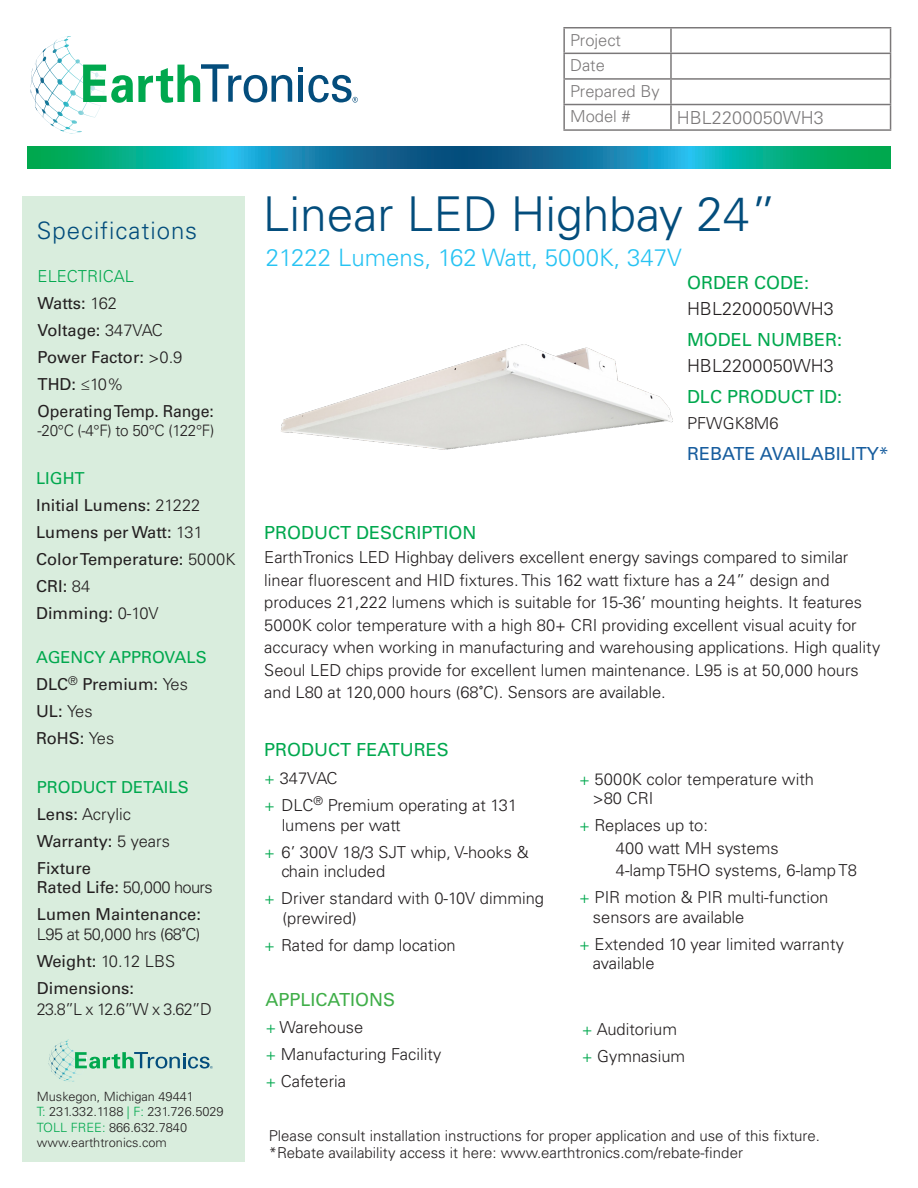
<style>
.page{position:relative;width:918px;height:1188px;background:#fff}
.page>*{position:absolute;margin:0;border:0;box-sizing:border-box;transform-origin:0 0}
.t1{font:300 48px "Univers LT Std";color:#034d7c}
.t2{font:300 24px "Univers LT Std";color:#27c3f3}
.t3{font:300 24px "Univers LT Std";letter-spacing:.04em;color:#034d7c}
.t4{font:18px "Univers LT Std";color:#00a84e}
.t5{font:300 18px "Univers LT Std";color:#231f20}
.t6{font:18px "Univers LT Std";color:#175d9e}
.t7{font:18px "Univers LT Std";color:#40ae49}
.t8{font:300 16.5px/22.5px "Univers LT Std";color:#231f20}
.t9{font:16.5px/27px "Univers LT Std";color:#231f20}
.t10{font:16.5px/27px "Univers LT Std";color:#00a84e}
.t11{font:300 16.5px "Univers LT Std";letter-spacing:-.04em;color:#231f20}
.t12{font:16.5px "Univers LT Std";color:#231f20;scale:.96 1}
.t13{font:300 16.5px "Univers LT Std";letter-spacing:-.03em;color:#231f20}
.t14{font:300 15.75px "Univers LT Std";letter-spacing:-.02em;color:#231f20}
.t15{font:300 15px "Univers LT Std";color:#231f20}
.t16{font:300 12.75px/15.3px "Univers LT Std";color:#231f20}
.s1{font-weight:300;color:#00a84e}
.s2{font-weight:300}
.s3{color:#00a84e}
.s4{color:#231f20}
.s5{font-weight:300;color:#231f20}
.s6{font-weight:400}
.s7{font-family:"Adelle Sans Cnd";font-weight:400}
</style>
<div class="page">
<img style="left:281px;top:344px;width:392px;height:106px">
<div style="left:22px;top:197px;width:223px;height:965px;background:#d9eddd"></div>
<svg style="left:27px;top:146px;width:864px;height:22px;background:#0d9298"></svg>
<svg style="left:49px;top:1040px;width:19px;height:23px"></svg>
<svg style="left:75px;top:1052px;width:138px;height:17px"></svg>
<svg style="left:31px;top:36px;width:39px;height:53px"></svg>
<svg style="left:83px;top:64px;width:209px;height:39px"></svg>
<svg style="left:298px;top:67px;width:60px;height:36px"></svg>
<hr style="left:563px;top:27px;width:108px;height:2px;background:#231f20">
<hr style="left:563px;top:28px;width:2px;height:25px;background:#231f20">
<hr style="left:671px;top:27px;width:220px;height:2px;background:#231f20">
<hr style="left:670px;top:28px;width:2px;height:25px;background:#231f20">
<hr style="left:563px;top:53px;width:108px;height:1px;background:#231f20">
<hr style="left:563px;top:54px;width:2px;height:24px;background:#231f20">
<hr style="left:671px;top:53px;width:220px;height:1px;background:#231f20">
<hr style="left:670px;top:54px;width:2px;height:24px;background:#231f20">
<hr style="left:563px;top:78px;width:108px;height:2px;background:#231f20">
<hr style="left:563px;top:80px;width:2px;height:24px;background:#231f20">
<hr style="left:671px;top:78px;width:220px;height:2px;background:#231f20">
<hr style="left:670px;top:80px;width:2px;height:24px;background:#231f20">
<hr style="left:563px;top:104px;width:108px;height:1px;background:#231f20">
<hr style="left:563px;top:105px;width:2px;height:24px;background:#231f20">
<hr style="left:671px;top:104px;width:220px;height:1px;background:#231f20">
<hr style="left:670px;top:105px;width:2px;height:24px;background:#231f20">
<svg style="left:890px;top:28px;width:1px;height:101px"></svg>
<hr style="left:563px;top:129px;width:108px;height:2px;background:#231f20">
<hr style="left:671px;top:129px;width:220px;height:2px;background:#231f20">
<p class="t3" style="left:37px;top:216px;width:162px">Specifications</p>
<p class="t9" style="left:38px;top:263px;width:127px"><span class="s1">ELECTRICAL<br></span>Watts: <span class="s2">162<br></span>Voltage: <span class="s2">347VAC</span></p>
<p class="t9" style="left:38px;top:344px;width:146px">Power Factor: <span class="s2">&gt;0.9</span></p>
<p class="t9" style="left:38px;top:371px;width:88px">THD: <span class="s2">≤10%</span></p>
<p class="t12" style="left:38px;top:401px;width:185px">Operating Temp. Range:</p>
<p class="t14" style="left:38px;top:421px;width:178px">-20°C (-4°F) to 50°C (122°F)</p>
<p class="t9" style="left:36px;top:464px;width:168px"><span class="s3">LIGHT<br></span>Initial Lumens: <span class="s2">21222<br></span>Lumens per Watt: <span class="s2">131</span></p>
<p class="t9" style="left:36px;top:545px;width:201px">Color Temperature: <span class="s2">5000K</span></p>
<p class="t9" style="left:36px;top:572px;width:124px">CRI: <span class="s2">84<br></span>Dimming: <span class="s2">0-10V</span></p>
<p class="t10" style="left:36px;top:643px;width:172px">AGENCY APPROVALS<br><span class="s4">DLC</span><sup>®</sup> <span class="s4">Premium:</span> <span class="s5">Yes<br></span><span class="s4">UL:</span> <span class="s5">Yes</span></p>
<p class="t9" style="left:36px;top:724px;width:80px">RoHS: <span class="s2">Yes</span></p>
<p class="t10" style="left:37px;top:773px;width:153px">PRODUCT DETAILS<br><span class="s4">Lens:</span> <span class="s5">Acrylic<br></span><span class="s4">Warranty:</span> <span class="s5">5 years</span></p>
<p class="t9" style="left:37px;top:854px;width:56px">Fixture</p>
<p class="t11" style="left:37px;top:877px;width:177px"><span class="s6">Rated Life:</span> 50,000 hours</p>
<p class="t9" style="left:37px;top:901px;width:166px">Lumen Maintenance:</p>
<p class="t13" style="left:37px;top:924px;width:165px">L95 at 50,000 hrs (68<span class="s7">°</span>C)</p>
<p class="t8" style="left:37px;top:949px;width:140px"><span class="s6">Weight:</span> 10.12 LBS</p>
<p class="t9" style="left:37px;top:974px;width:99px">Dimensions:</p>
<p class="t8" style="left:37px;top:997px;width:176px">23.8”L x 12.6”W x 3.62”D</p>
<p class="t16" style="left:37px;top:1089px;width:188px">Muskegon, Michigan 49441<br><span class="s3">T:</span> 231.332.1188 <span class="s3">| F:</span> 231.726.5029<br><span class="s3">TOLL FREE:</span> 866.632.7840 www.earthtronics.com</p>
<p class="t8" style="left:570px;top:27px;width:91px;line-height:25.7px">Project<br>Date<br>Prepared By<br>Model #</p>
<p class="t5" style="left:677px;top:106px;width:148px">HBL2200050WH3</p>
<p class="t1" style="left:263px;top:185px;width:515px">Linear LED Highbay 24”</p>
<p class="t4" style="left:687px;top:272px;width:124px">ORDER CODE:</p>
<p class="t5" style="left:687px;top:298px;width:148px">HBL2200050WH3</p>
<p class="t4" style="left:687px;top:329px;width:157px">MODEL NUMBER:</p>
<p class="t5" style="left:687px;top:355px;width:148px">HBL2200050WH3</p>
<p class="t4" style="left:687px;top:386px;width:157px">DLC PRODUCT ID:</p>
<p class="t8" style="left:687px;top:412px;width:93px">PFWGK8M6</p>
<p class="t6" style="left:687px;top:443px;width:203px">REBATE AVAILABILITY*</p>
<p class="t2" style="left:266px;top:243px;width:418px">21222 Lumens, 162 Watt, 5000K, 347V</p>
<p class="t4" style="left:264px;top:522px;width:214px">PRODUCT DESCRIPTION</p>
<p class="t8" style="left:264px;top:546px;width:586px">EarthTronics LED Highbay delivers excellent energy savings compared to similar</p>
<p class="t8" style="left:264px;top:568px;width:567px">linear fluorescent and HID fixtures. This 162 watt fixture has a 24” design and</p>
<p class="t8" style="left:264px;top:591px;width:617px">produces 21,222 lumens which is suitable for 15-36’ mounting heights. It features 5000K color temperature with a high 80+ CRI providing excellent visual acuity for accuracy when working in manufacturing and warehousing applications. High quality Seoul LED chips provide for excellent lumen maintenance. L95 is at 50,000 hours and L80 at 120,000 hours (68<span class="s7">°</span>C). Sensors are available.</p>
<p class="t4" style="left:264px;top:739px;width:186px">PRODUCT FEATURES</p>
<p class="t8" style="left:264px;top:767px;width:75px"><span class="s3">+</span> 347VAC</p>
<p class="t8" style="left:264px;top:794px;width:254px"><span class="s3">+</span> DLC<sup>®</sup> Premium operating at 131</p>
<p class="t8" style="left:282px;top:814px;width:120px">lumens per watt</p>
<p class="t8" style="left:282px;top:842px;width:249px;line-height:19.5px;text-indent:-17px"><span class="s3">+</span> 6’ 300V 18/3 SJT whip, V-hooks &amp; chain included</p>
<p class="t8" style="left:283px;top:889px;width:263px;line-height:19.5px;text-indent:-18px"><span class="s3">+</span> Driver standard with 0-10V dimming (prewired)</p>
<p class="t8" style="left:264px;top:934px;width:193px"><span class="s3">+</span> Rated for damp location</p>
<p class="t8" style="left:579px;top:768px;width:236px"><span class="s3">+</span> 5000K color temperature with</p>
<p class="t8" style="left:593px;top:787px;width:62px">&gt;80 CRI</p>
<p class="t8" style="left:579px;top:814px;width:130px"><span class="s3">+</span> Replaces up to:</p>
<p class="t8" style="left:616px;top:837px;width:164px">400 watt MH systems</p>
<p class="t8" style="left:616px;top:859px;width:243px">4-lamp T5HO systems, 6-lamp T8</p>
<p class="t8" style="left:579px;top:886px;width:251px"><span class="s3">+</span> PIR motion &amp; PIR multi-function</p>
<p class="t8" style="left:593px;top:906px;width:153px">sensors are available</p>
<p class="t8" style="left:579px;top:933px;width:266px"><span class="s3">+</span> Extended 10 year limited warranty</p>
<p class="t8" style="left:593px;top:952px;width:63px">available</p>
<p class="t7" style="left:265px;top:989px;width:131px">APPLICATIONS</p>
<p class="t8" style="left:265px;top:1014px;width:178px;line-height:27px"><span class="s3">+</span> Warehouse<br><span class="s3">+</span> Manufacturing Facility <span class="s3">+</span> Cafeteria</p>
<p class="t8" style="left:582px;top:1018px;width:97px"><span class="s3">+</span> Auditorium</p>
<p class="t8" style="left:582px;top:1045px;width:105px"><span class="s3">+</span> Gymnasium</p>
<p class="t15" style="left:269px;top:1127px;width:553px">Please consult installation instructions for proper application and use of this fixture.</p>
<p class="t15" style="left:269px;top:1143px;width:476px">*Rebate availability access it here: www.earthtronics.com/rebate-finder</p>
</div>
